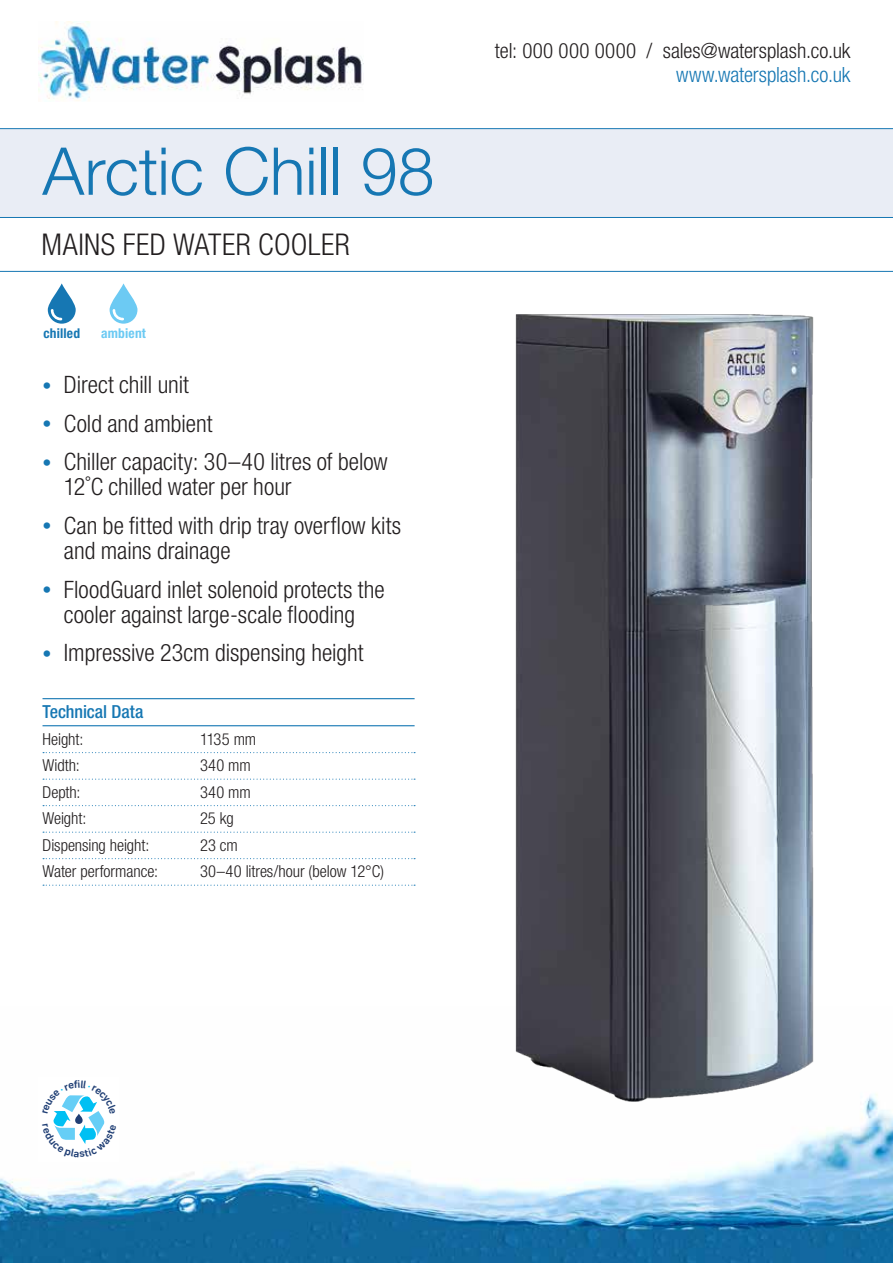
<style>
.page{position:relative;width:893px;height:1263px;background:#fff}
.page>*{position:absolute;margin:0;border:0;box-sizing:border-box;transform-origin:0 0}
.t1{font:300 66px "Helvetica Neue LT Pro";color:#1677b3}
.t2{font:300 condensed 30px "Helvetica Neue LT Pro";letter-spacing:.01em;color:#231f20}
.t3{font:300 condensed 24px/25.5px "Helvetica Neue LT Pro";color:#231f20}
.t4{font:300 condensed 21px "Helvetica Neue LT Pro";color:#231f20}
.t5{font:300 condensed 21px "Helvetica Neue LT Pro";letter-spacing:-.005em;color:#1677b3}
.t6{font:500 condensed 18px "Helvetica Neue LT Pro";letter-spacing:-.005em;color:#1677b3}
.t7{font:300 condensed 16.5px "Helvetica Neue LT Pro";letter-spacing:-.005em;color:#231f20}
.t8{font:700 condensed 13.5px "Helvetica Neue LT Pro";letter-spacing:.015em;color:#1677b3}
.t9{font:700 condensed 13.5px "Helvetica Neue LT Pro";letter-spacing:.015em;color:#6ccaf3}
.s1{font-size:18px;color:#1677b3}
</style>
<div class="page">
<div style="left:0;top:129px;width:893px;height:88px;background:#e9edf5"></div>
<img style="left:0;top:1094px;width:893px;height:169px">
<img style="left:38px;top:21px;width:326px;height:80px">
<div style="left:38px;top:1077px;width:81px;height:84px;background:#fff"></div>
<hr style="left:0;top:128px;width:893px;height:1px;background:#1677b3">
<hr style="left:0;top:217px;width:893px;height:1px;background:#1677b3">
<hr style="left:0;top:271px;width:893px;height:1px;background:#1677b3">
<img style="left:490px;top:314px;width:340px;height:804px">
<svg style="left:48px;top:283px;width:28px;height:41px"></svg>
<svg style="left:110px;top:283px;width:27px;height:41px"></svg>
<hr style="left:43px;top:698px;width:372px;height:1px;background:#1677b3">
<hr style="left:43px;top:725px;width:372px;height:1px;background:#1677b3">
<svg style="left:43px;top:752px;width:372px;height:1px"></svg>
<svg style="left:43px;top:779px;width:372px;height:1px"></svg>
<svg style="left:43px;top:805px;width:372px;height:1px"></svg>
<svg style="left:43px;top:832px;width:372px;height:1px"></svg>
<svg style="left:43px;top:858px;width:372px;height:1px"></svg>
<svg style="left:43px;top:885px;width:372px;height:1px"></svg>
<svg style="left:53px;top:1095px;width:52px;height:49px"></svg>
<h1 class="t1" style="left:43px;top:131px;width:393px">Arctic Chill 98</h1>
<p class="t2" style="left:41px;top:227px;width:310px">MAINS FED WATER COOLER</p>
<p class="t8" style="left:43px;top:325px;width:38px">chilled</p>
<p class="t9" style="left:101px;top:325px;width:46px">ambient</p>
<p class="t3" style="left:43px;top:372px;width:148px"><span class="s1">•</span> Direct chill unit</p>
<p class="t3" style="left:43px;top:410px;width:172px"><span class="s1">•</span> Cold and ambient</p>
<p class="t3" style="left:64px;top:449px;width:326px;text-indent:-21px"><span class="s1">•</span> Chiller capacity: 30–40 litres of below<br>12˚C chilled water per hour</p>
<p class="t3" style="left:64px;top:512px;width:339px;text-indent:-21px"><span class="s1">•</span> Can be fitted with drip tray overflow kits and mains drainage</p>
<p class="t3" style="left:43px;top:576px;width:344px;text-align:center"><span class="s1">•</span> FloodGuard inlet solenoid protects the cooler against large-scale flooding</p>
<p class="t3" style="left:43px;top:640px;width:323px"><span class="s1">•</span> Impressive 23cm dispensing height</p>
<p class="t6" style="left:43px;top:701px;width:102px">Technical Data</p>
<p class="t7" style="left:43px;top:729px;width:42px">Height:</p>
<p class="t7" style="left:200px;top:729px;width:58px">1135 mm</p>
<p class="t7" style="left:43px;top:756px;width:39px">Width:</p>
<p class="t7" style="left:200px;top:756px;width:52px">340 mm</p>
<p class="t7" style="left:43px;top:782px;width:40px">Depth:</p>
<p class="t7" style="left:200px;top:782px;width:52px">340 mm</p>
<p class="t7" style="left:43px;top:809px;width:45px">Weight:</p>
<p class="t7" style="left:200px;top:809px;width:35px">25 kg</p>
<p class="t7" style="left:43px;top:835px;width:108px">Dispensing height:</p>
<p class="t7" style="left:200px;top:835px;width:39px">23 cm</p>
<p class="t7" style="left:43px;top:862px;width:117px">Water performance:</p>
<p class="t7" style="left:200px;top:862px;width:186px">30–40 litres/hour (below 12°C)</p>
<p class="t4" style="left:495px;top:38px;width:357px">tel: 000 000 0000 / sales@watersplash.co.uk</p>
<p class="t5" style="left:676px;top:62px;width:176px">www.watersplash.co.uk</p>
</div>
